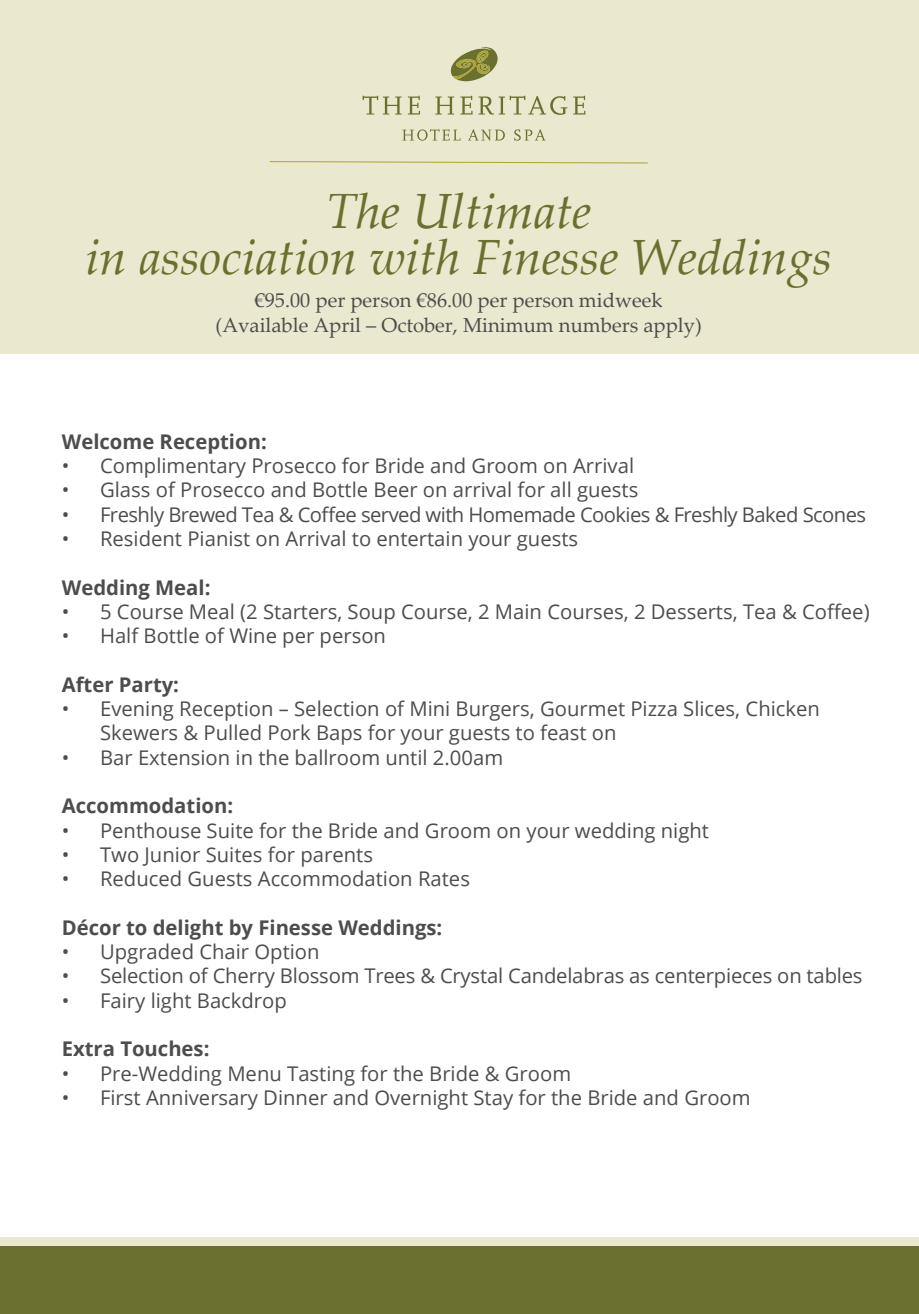
<style>
.page{position:relative;width:919px;height:1314px;background:#fff}
.page>*{position:absolute;margin:0;border:0;box-sizing:border-box;transform-origin:0 0}
.t1{font:italic 49.5px/45.9px "Palatino Linotype";color:#6b702e;text-align:center}
.t2{font:20.25px/24.3px "Open Sans";color:#4c4d4e}
.t3{font:700 20.25px "Open Sans";color:#4c4d4e}
.t4{font:20.25px/24.3px "Palatino Linotype";color:#4c4d4e;text-align:center}
.t5{font:20.25px "Open Sans";letter-spacing:-.03em;color:#4c4d4e}
</style>
<div class="page">
<div style="left:0;top:1237px;width:918px;height:77px;background:#eae8ce"></div>
<div style="left:0;top:0;width:918px;height:354px;background:#eae8ce"></div>
<svg style="left:362px;top:96px;width:39px;height:19px"></svg>
<svg style="left:408px;top:96px;width:12px;height:19px"></svg>
<svg style="left:435px;top:97px;width:19px;height:18px"></svg>
<svg style="left:460px;top:96px;width:12px;height:19px"></svg>
<svg style="left:478px;top:96px;width:89px;height:19px"></svg>
<svg style="left:573px;top:96px;width:12px;height:19px"></svg>
<svg style="left:402px;top:129px;width:58px;height:12px"></svg>
<svg style="left:468px;top:129px;width:37px;height:12px"></svg>
<svg style="left:514px;top:129px;width:31px;height:12px"></svg>
<svg style="left:451px;top:47px;width:46px;height:34px"></svg>
<div style="left:0;top:1247px;width:918px;height:67px;background:#6b702e"></div>
<svg style="left:269px;top:161px;width:379px;height:3px"></svg>
<h1 class="t1" style="left:85px;top:186px;width:748px">The Ultimate<br>in association with Finesse Weddings</h1>
<p class="t4" style="left:215px;top:288px;width:487px">€95.00 per person €86.00 per person midweek (Available April – October, Minimum numbers apply)</p>
<p class="t3" style="left:62px;top:427px;width:206px">Welcome Reception:</p>
<p class="t2" style="left:62px;top:453px;width:574px">• Complimentary Prosecco for Bride and Groom on Arrival</p>
<p class="t2" style="left:62px;top:477px;width:578px">• Glass of Prosecco and Bottle Beer on arrival for all guests</p>
<p class="t5" style="left:62px;top:500px;width:806px">• Freshly Brewed Tea &amp; Coffee served with Homemade Cookies &amp; Freshly Baked Scones</p>
<p class="t2" style="left:62px;top:526px;width:518px">• Resident Pianist on Arrival to entertain your guests</p>
<p class="t3" style="left:62px;top:573px;width:150px">Wedding Meal:</p>
<p class="t2" style="left:62px;top:599px;width:809px">• 5 Course Meal (2 Starters, Soup Course, 2 Main Courses, 2 Desserts, Tea &amp; Coffee)</p>
<p class="t2" style="left:62px;top:623px;width:326px">• Half Bottle of Wine per person</p>
<p class="t3" style="left:62px;top:670px;width:119px">After Party:</p>
<p class="t2" style="left:100px;top:696px;width:721px;text-indent:-38px">• Evening Reception – Selection of Mini Burgers, Gourmet Pizza Slices, Chicken<br>Skewers &amp; Pulled Pork Baps for your guests to feast on</p>
<p class="t2" style="left:62px;top:745px;width:443px">• Bar Extension in the ballroom until 2.00am</p>
<p class="t3" style="left:62px;top:792px;width:173px">Accommodation:</p>
<p class="t2" style="left:62px;top:818px;width:648px">• Penthouse Suite for the Bride and Groom on your wedding night</p>
<p class="t2" style="left:62px;top:842px;width:313px">• Two Junior Suites for parents</p>
<p class="t2" style="left:62px;top:866px;width:409px">• Reduced Guests Accommodation Rates</p>
<p class="t3" style="left:62px;top:913px;width:382px">Décor to delight by Finesse Weddings:</p>
<p class="t2" style="left:62px;top:939px;width:259px">• Upgraded Chair Option</p>
<p class="t2" style="left:62px;top:963px;width:802px">• Selection of Cherry Blossom Trees &amp; Crystal Candelabras as centerpieces on tables</p>
<p class="t2" style="left:62px;top:988px;width:226px">• Fairy light Backdrop</p>
<p class="t3" style="left:62px;top:1035px;width:149px">Extra Touches:</p>
<p class="t2" style="left:62px;top:1061px;width:511px">• Pre-Wedding Menu Tasting for the Bride &amp; Groom</p>
<p class="t2" style="left:62px;top:1085px;width:690px">• First Anniversary Dinner and Overnight Stay for the Bride and Groom</p>
</div>
